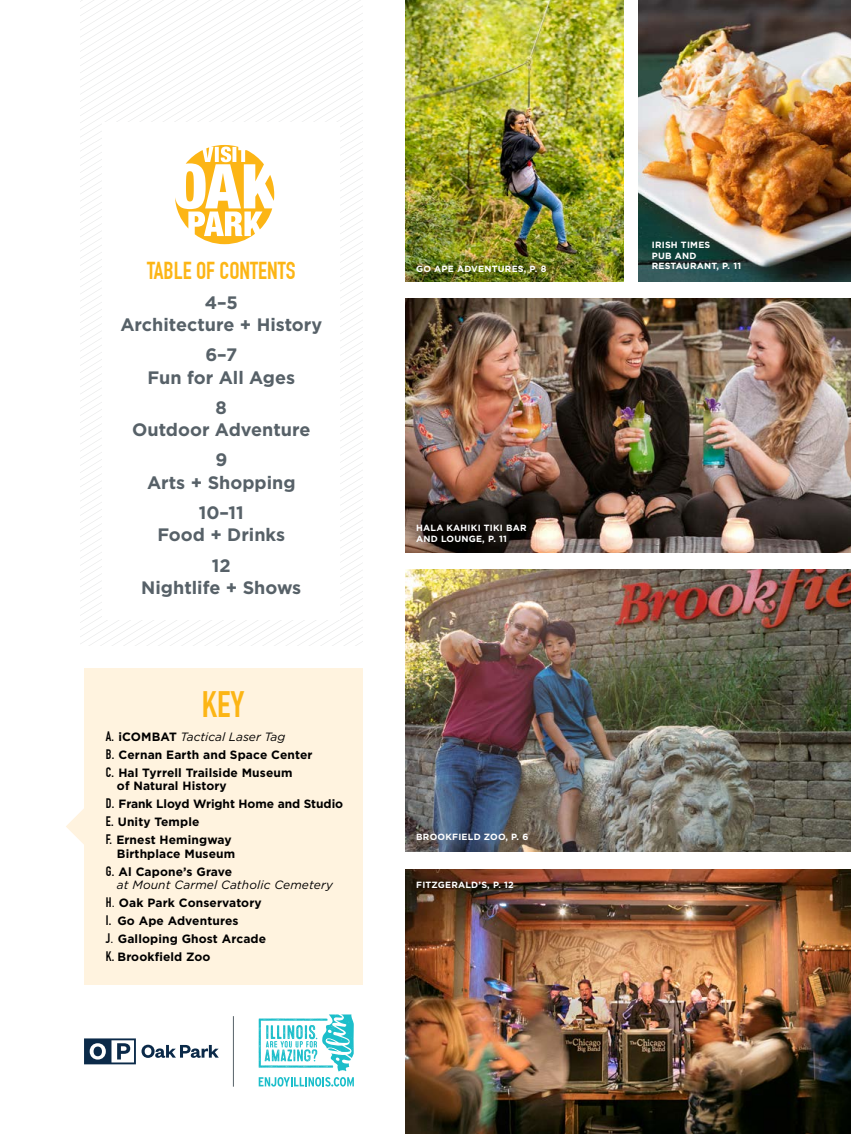
<style>
.page{position:relative;width:851px;height:1134px;background:#fff}
.page>*{position:absolute;margin:0;border:0;box-sizing:border-box;transform-origin:0 0}
.t1{font:700 36px "DIN Condensed";color:#fcb515}
.t2{font:700 24px "DIN Condensed";color:#fcb515}
.t3{font:700 18px/22.5px "Gotham";color:#576168;text-align:center}
.t4{font:700 12px/18px "Gotham";letter-spacing:.01em;color:#000}
.t5{font:700 9px/10.8px "Gotham";letter-spacing:.025em;color:#fff}
.s1{font-family:"DIN Condensed";font-size:13.5px}
.s2{font-weight:400;font-style:italic}
.s3{font-weight:400}
</style>
<div class="page">
<img style="left:405px;top:0;width:218px;height:281px">
<img style="left:638px;top:0;width:212px;height:281px">
<img style="left:405px;top:570px;width:445px;height:281px">
<div style="left:84px;top:668px;width:278px;height:317px;background:#fff3df"></div>
<img style="left:405px;top:298px;width:445px;height:255px">
<svg style="left:66px;top:809px;width:18px;height:35px"></svg>
<img style="left:405px;top:869px;width:445px;height:265px">
<svg style="left:81px;top:0;width:281px;height:646px"></svg>
<svg style="left:258px;top:1014px;width:96px;height:73px"></svg>
<hr style="left:233px;top:1016px;width:1px;height:71px;background:#576168">
<svg style="left:84px;top:1038px;width:135px;height:26px"></svg>
<h2 class="t2" style="left:147px;top:256px;width:150px">TABLE OF CONTENTS</h2>
<h3 class="t3" style="left:120px;top:291px;width:203px">4–5<br>Architecture + History</h3>
<h3 class="t3" style="left:147px;top:344px;width:149px">6–7<br>Fun for All Ages</h3>
<h3 class="t3" style="left:132px;top:396px;width:180px">8<br>Outdoor Adventure</h3>
<h3 class="t3" style="left:147px;top:449px;width:150px">9<br>Arts + Shopping</h3>
<h3 class="t3" style="left:157px;top:501px;width:129px">10–11<br>Food + Drinks</h3>
<h3 class="t3" style="left:141px;top:554px;width:161px">12<br>Nightlife + Shows</h3>
<h1 class="t1" style="left:202px;top:684px;width:44px">KEY</h1>
<p class="t4" style="left:106px;top:727px;width:208px"><span class="s1">A.</span> iCOMBAT <span class="s2">Tactical Laser Tag<br></span><span class="s1">B.</span> Cernan Earth and Space Center<br><span class="s1">C.</span> Hal Tyrrell Trailside Museum</p>
<p class="t4" style="left:106px;top:777px;width:239px;text-indent:11px">of Natural History<br><span class="s1">D.</span> Frank Lloyd Wright Home and Studio<br><span class="s1">E.</span> Unity Temple<br><span class="s1">F.</span> Ernest Hemingway</p>
<p class="t4" style="left:106px;top:844px;width:131px;text-align:right">Birthplace Museum<br><span class="s1">G.</span> Al Capone’s Grave</p>
<p class="t4" style="left:106px;top:876px;width:229px;text-indent:11px"><span class="s2">at Mount Carmel Catholic Cemetery<br></span><span class="s1">H</span><span class="s3">.</span> Oak Park Conservatory<br><span class="s1">I.</span> Go Ape Adventures<br><span class="s1">J</span><span class="s3">.</span> Galloping Ghost Arcade<br><span class="s1">K.</span> Brookfield Zoo</p>
<p class="t5" style="left:416px;top:263px;width:132px">GO APE ADVENTURES, P. 8</p>
<p class="t5" style="left:416px;top:523px;width:112px">HALA KAHIKI TIKI BAR<br>AND LOUNGE, P. 11</p>
<p class="t5" style="left:416px;top:832px;width:114px">BROOKFIELD ZOO, P. 6</p>
<p class="t5" style="left:416px;top:880px;width:99px">FITZGERALD’S, P. 12</p>
<p class="t5" style="left:651px;top:239px;width:91px">IRISH TIMES<br>PUB AND<br>RESTAURANT, P. 11</p>
</div>
